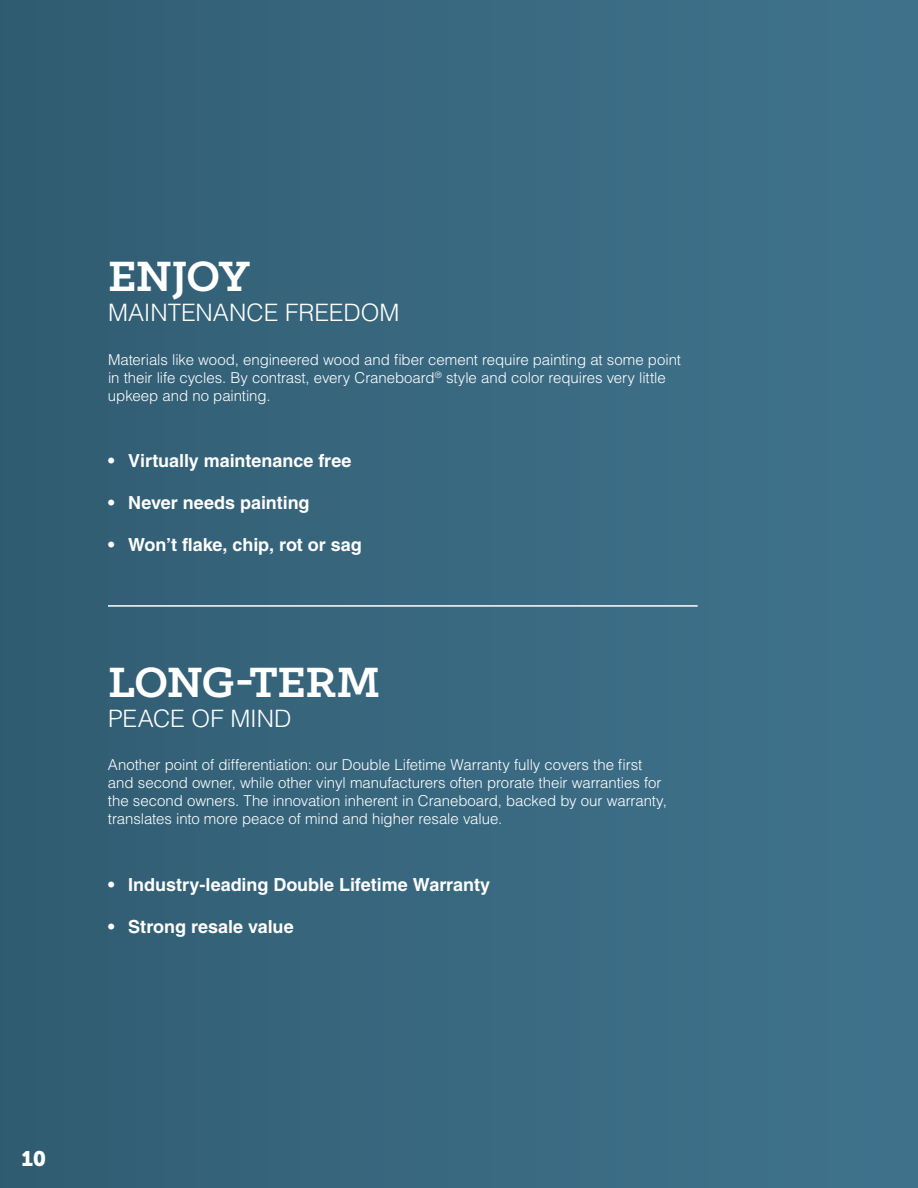
<style>
.page{position:relative;width:918px;height:1188px;background:#fff}
.page>*{position:absolute;margin:0;border:0;box-sizing:border-box;transform-origin:0 0}
.t1{font:700 48px "Klinic Slab";letter-spacing:-.005em;color:#fff}
.t2{font:300 24px "Helvetica LT Std";color:#fff}
.t3{font:21px "Museo Sans 900";color:#fff}
.t4{font:700 18px "Helvetica LT Std";letter-spacing:-.005em;color:#fff}
.t5{font:300 15px/18px "Helvetica LT Std";letter-spacing:-.005em;color:#fff}
</style>
<div class="page">
<div style="left:0;top:0;width:918px;height:1188px;background:linear-gradient(to right,#305d72,#40738d)"></div>
<hr style="left:108px;top:605px;width:590px;height:2px;background:#fff">
<h1 class="t1" style="left:108px;top:245px;width:143px">ENJOY</h1>
<h2 class="t2" style="left:108px;top:298px;width:293px">MAINTENANCE FREEDOM</h2>
<p class="t5" style="left:108px;top:350px;width:575px">Materials like wood, engineered wood and fiber cement require painting at some point in their life cycles. By contrast, every Craneboard<sup>®</sup> style and color requires very little upkeep and no painting.</p>
<p class="t4" style="left:108px;top:450px;width:245px">• Virtually maintenance free</p>
<p class="t4" style="left:108px;top:492px;width:203px">• Never needs painting</p>
<p class="t4" style="left:108px;top:534px;width:255px">• Won’t flake, chip, rot or sag</p>
<h1 class="t1" style="left:108px;top:650px;width:274px">LONG-TERM</h1>
<h2 class="t2" style="left:108px;top:703px;width:185px">PEACE OF MIND</h2>
<p class="t5" style="left:108px;top:755px;width:560px">Another point of differentiation: our Double Lifetime Warranty fully covers the first and second owner, while other vinyl manufacturers often prorate their warranties for the second owners. The innovation inherent in Craneboard, backed by our warranty, translates into more peace of mind and higher resale value.</p>
<p class="t4" style="left:108px;top:873px;width:384px">• Industry-leading Double Lifetime Warranty</p>
<p class="t4" style="left:108px;top:915px;width:187px">• Strong resale value</p>
<h3 class="t3" style="left:22px;top:1147px;width:26px">10</h3>
</div>
